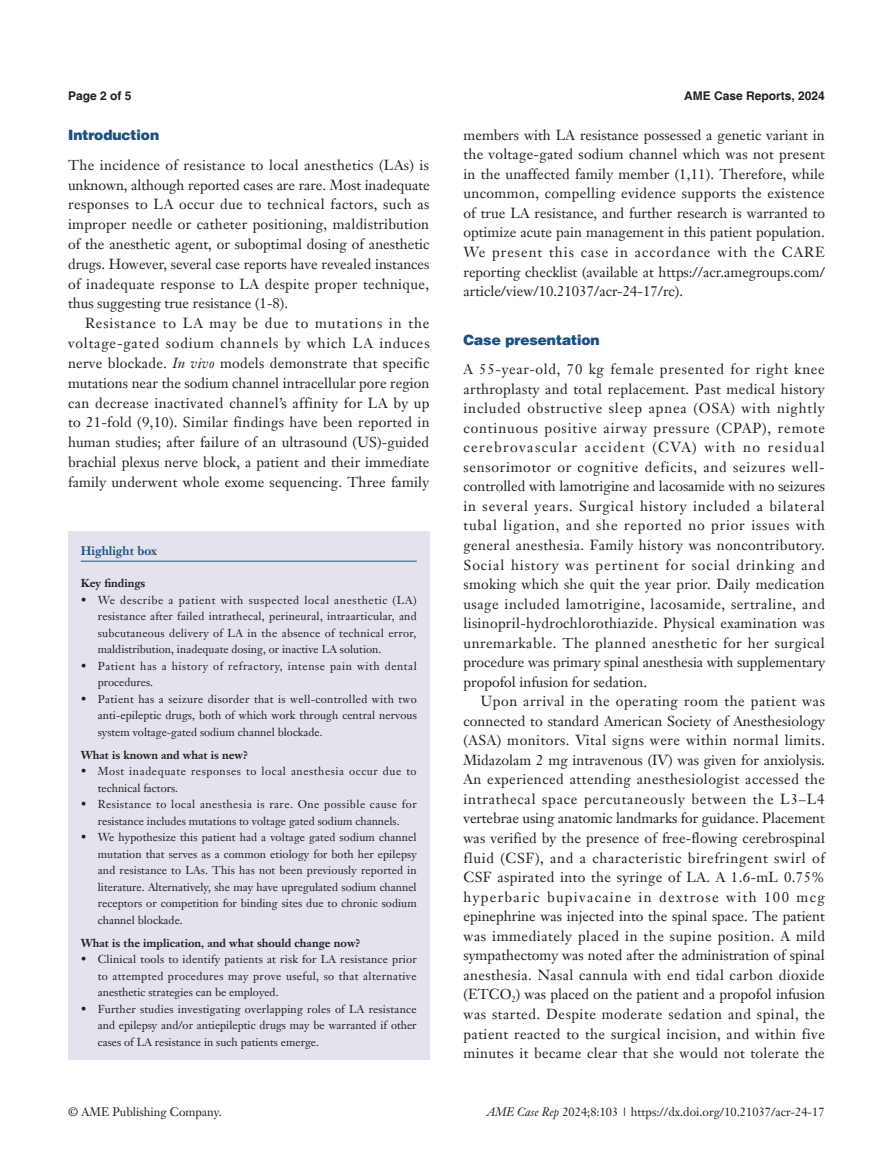
<style>
.page{position:relative;width:893px;height:1170px;background:#fff}
.page>*{position:absolute;margin:0;border:0;box-sizing:border-box;transform-origin:0 0}
.t1{font:14.25px/19.5px "Janson Text LT";color:#231f20;text-align:justify}
.t2{font:900 14.25px "Helvetica";color:#1c5085}
.t3{font:12px "Janson Text LT";color:#231f20}
.t4{font:700 12px "Helvetica";color:#231f20}
.t5{font:700 12px "Janson Text LT";color:#1c5085}
.t6{font:11.25px/16.5px "Janson Text LT";color:#231f20;text-align:justify}
.t7{font:11.25px/16.5px "Janson Text LT";letter-spacing:.05em;color:#231f20}
.t8{font:700 11.25px "Janson Text LT";color:#231f20}
.s1{font-style:italic}
</style>
<div class="page">
<div style="left:68px;top:531px;width:361px;height:528px;background:#e2e3ec"></div>
<hr style="left:81px;top:560px;width:336px;height:1px;background:#1c5085">
<p class="t4" style="left:68px;top:88px;width:65px">Page 2 of 5</p>
<p class="t4" style="left:684px;top:88px;width:142px">AME Case Reports, 2024</p>
<p class="t2" style="left:68px;top:126px;width:93px">Introduction</p>
<p class="t1" style="left:68px;top:155px;width:363px">The incidence of resistance to local anesthetics (LAs) is unknown, although reported cases are rare. Most inadequate responses to LA occur due to technical factors, such as improper needle or catheter positioning, maldistribution of the anesthetic agent, or suboptimal dosing of anesthetic drugs. However, several case reports have revealed instances of inadequate response to LA despite proper technique, thus suggesting true resistance (1-8).</p>
<p class="t1" style="left:68px;top:313px;width:363px;text-indent:17px">Resistance to LA may be due to mutations in the voltage-gated sodium channels by which LA induces nerve blockade. <span class="s1">In vivo</span> models demonstrate that specific mutations near the sodium channel intracellular pore region can decrease inactivated channel’s affinity for LA by up to 21-fold (9,10). Similar findings have been reported in human studies; after failure of an ultrasound (US)-guided brachial plexus nerve block, a patient and their immediate family underwent whole exome sequencing. Three family</p>
<p class="t5" style="left:81px;top:543px;width:78px">Highlight box</p>
<p class="t8" style="left:81px;top:576px;width:66px">Key findings</p>
<p class="t6" style="left:98px;top:591px;width:320px;text-indent:-17px">• We describe a patient with suspected local anesthetic (LA) resistance after failed intrathecal, perineural, intraarticular, and subcutaneous delivery of LA in the absence of technical error, maldistribution, inadequate dosing, or inactive LA solution.</p>
<p class="t7" style="left:98px;top:657px;width:321px;text-indent:-17px">• Patient has a history of refractory, intense pain with dental procedures.</p>
<p class="t6" style="left:98px;top:690px;width:321px;text-indent:-17px">• Patient has a seizure disorder that is well-controlled with two anti-epileptic drugs, both of which work through central nervous system voltage-gated sodium channel blockade.</p>
<p class="t8" style="left:81px;top:747px;width:169px">What is known and what is new?</p>
<p class="t7" style="left:98px;top:763px;width:320px;text-indent:-17px">• Most inadequate responses to local anesthesia occur due to technical factors.</p>
<p class="t6" style="left:81px;top:796px;width:337px;text-align:center">• Resistance to local anesthesia is rare. One possible cause for resistance includes mutations to voltage gated sodium channels.</p>
<p class="t6" style="left:98px;top:829px;width:321px;text-indent:-17px">• We hypothesize this patient had a voltage gated sodium channel mutation that serves as a common etiology for both her epilepsy and resistance to LAs. This has not been previously reported in literature. Alternatively, she may have upregulated sodium channel receptors or competition for binding sites due to chronic sodium channel blockade.</p>
<p class="t8" style="left:81px;top:935px;width:281px">What is the implication, and what should change now?</p>
<p class="t6" style="left:98px;top:950px;width:321px;text-indent:-17px">• Clinical tools to identify patients at risk for LA resistance prior to attempted procedures may prove useful, so that alternative anesthetic strategies can be employed.</p>
<p class="t6" style="left:98px;top:1000px;width:320px;text-indent:-17px">• Further studies investigating overlapping roles of LA resistance and epilepsy and/or antiepileptic drugs may be warranted if other cases of LA resistance in such patients emerge.</p>
<p class="t1" style="left:463px;top:125px;width:363px">members with LA resistance possessed a genetic variant in the voltage-gated sodium channel which was not present in the unaffected family member (1,11). Therefore, while uncommon, compelling evidence supports the existence of true LA resistance, and further research is warranted to optimize acute pain management in this patient population.<br>We present this case in accordance with the CARE reporting checklist (available at https://acr.amegroups.com/ article/view/10.21037/acr-24-17/rc).</p>
<p class="t2" style="left:463px;top:330px;width:138px">Case presentation</p>
<p class="t1" style="left:463px;top:359px;width:363px">A 55-year-old, 70 kg female presented for right knee arthroplasty and total replacement. Past medical history included obstructive sleep apnea (OSA) with nightly continuous positive airway pressure (CPAP), remote cerebrovascular accident (CVA) with no residual sensorimotor or cognitive deficits, and seizures well&shy;controlled with lamotrigine and lacosamide with no seizures in several years. Surgical history included a bilateral tubal ligation, and she reported no prior issues with general anesthesia. Family history was noncontributory.<br>Social history was pertinent for social drinking and smoking which she quit the year prior. Daily medication usage included lamotrigine, lacosamide, sertraline, and lisinopril-hydrochlorothiazide. Physical examination was unremarkable. The planned anesthetic for her surgical procedure was primary spinal anesthesia with supplementary propofol infusion for sedation.</p>
<p class="t1" style="left:463px;top:691px;width:363px;text-indent:17px">Upon arrival in the operating room the patient was connected to standard American Society of Anesthesiology (ASA) monitors. Vital signs were within normal limits.<br>Midazolam 2 mg intravenous (IV) was given for anxiolysis.<br>An experienced attending anesthesiologist accessed the intrathecal space percutaneously between the L3–L4 vertebrae using anatomic landmarks for guidance. Placement was verified by the presence of free-flowing cerebrospinal fluid (CSF), and a characteristic birefringent swirl of CSF aspirated into the syringe of LA. A 1.6-mL 0.75% hyperbaric bupivacaine in dextrose with 100 mcg epinephrine was injected into the spinal space. The patient was immediately placed in the supine position. A mild sympathectomy was noted after the administration of spinal anesthesia. Nasal cannula with end tidal carbon dioxide (ETCO<sub>2</sub>) was placed on the patient and a propofol infusion was started. Despite moderate sedation and spinal, the patient reacted to the surgical incision, and within five minutes it became clear that she would not tolerate the</p>
<p class="t3" style="left:68px;top:1104px;width:155px">© AME Publishing Company.</p>
<p class="t3" style="left:487px;top:1104px;width:339px"><span class="s1">AME Case Rep</span> 2024;8:103 | https://dx.doi.org/10.21037/acr-24-17</p>
</div>
